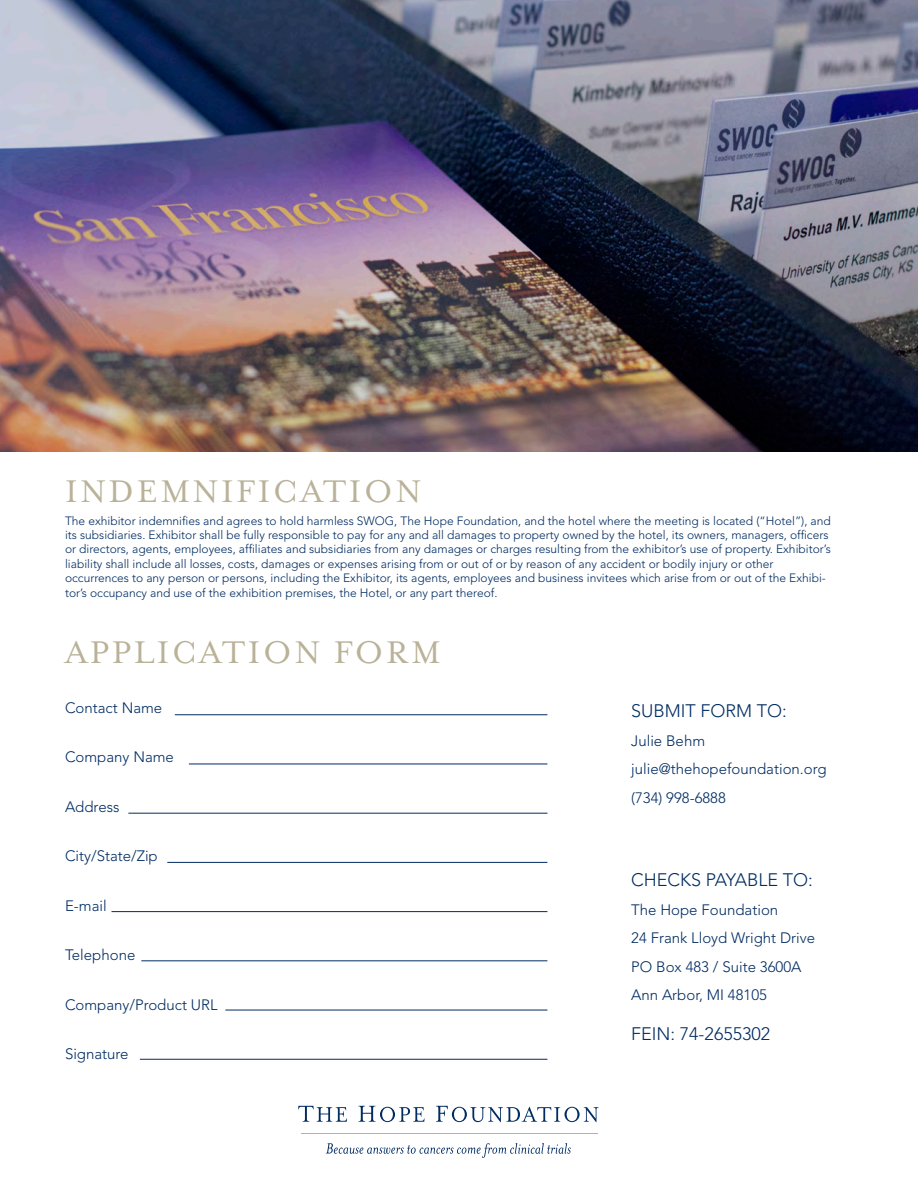
<style>
.page{position:relative;width:918px;height:1188px;background:#fff}
.page>*{position:absolute;margin:0;border:0;box-sizing:border-box;transform-origin:0 0}
.t1{font:36px "Mrs Eaves Petite Caps";letter-spacing:.07em;color:#b9b298}
.t2{font:300 18px "Avenir";color:#002c62}
.t3{font:300 15px "Avenir";color:#002c62}
.t4{font:300 12px/14.4px "Avenir";color:#002c62}
</style>
<div class="page">
<img style="left:0;top:0;width:918px;height:451px">
<hr style="left:302px;top:1133px;width:296px;height:1px;background:#b9b298">
<svg style="left:298px;top:1106px;width:49px;height:16px"></svg>
<svg style="left:358px;top:1106px;width:67px;height:16px"></svg>
<svg style="left:436px;top:1106px;width:163px;height:16px"></svg>
<svg style="left:326px;top:1143px;width:245px;height:15px"></svg>
<hr style="left:175px;top:714px;width:372px;height:1px;background:#002c62">
<hr style="left:189px;top:764px;width:358px;height:1px;background:#002c62">
<hr style="left:128px;top:813px;width:419px;height:1px;background:#002c62">
<hr style="left:167px;top:862px;width:380px;height:1px;background:#002c62">
<hr style="left:111px;top:911px;width:436px;height:1px;background:#002c62">
<hr style="left:141px;top:960px;width:406px;height:1px;background:#002c62">
<hr style="left:225px;top:1010px;width:322px;height:1px;background:#002c62">
<hr style="left:140px;top:1059px;width:407px;height:1px;background:#002c62">
<p class="t1" style="left:65px;top:473px;width:358px">INDEMNIFICATION</p>
<p class="t4" style="left:65px;top:513px;width:767px">The exhibitor indemnifies and agrees to hold harmless SWOG, The Hope Foundation, and the hotel where the meeting is located (“Hotel”), and its subsidiaries. Exhibitor shall be fully responsible to pay for any and all damages to property owned by the hotel, its owners, managers, officers or directors, agents, employees, affiliates and subsidiaries from any damages or charges resulting from the exhibitor’s use of property. Exhibitor’s liability shall include all losses, costs, damages or expenses arising from or out of or by reason of any accident or bodily injury or other</p>
<p class="t4" style="left:65px;top:571px;width:762px">occurrences to any person or persons, including the Exhibitor, its agents, employees and business invitees which arise from or out of the Exhibi&shy;tor’s occupancy and use of the exhibition premises, the Hotel, or any part thereof.</p>
<p class="t1" style="left:65px;top:634px;width:377px">APPLICATION FORM</p>
<p class="t3" style="left:65px;top:699px;width:99px">Contact Name</p>
<p class="t3" style="left:65px;top:748px;width:110px">Company Name</p>
<p class="t3" style="left:65px;top:798px;width:56px">Address</p>
<p class="t3" style="left:65px;top:847px;width:94px">City/State/Zip</p>
<p class="t3" style="left:65px;top:897px;width:43px">E-mail</p>
<p class="t3" style="left:65px;top:946px;width:72px">Telephone</p>
<p class="t3" style="left:65px;top:996px;width:154px">Company/Product URL</p>
<p class="t3" style="left:65px;top:1045px;width:65px">Signature</p>
<p class="t2" style="left:631px;top:701px;width:157px">SUBMIT FORM TO:</p>
<p class="t3" style="left:631px;top:732px;width:75px">Julie Behm</p>
<p class="t3" style="left:631px;top:760px;width:197px">julie@thehopefoundation.org</p>
<p class="t3" style="left:631px;top:789px;width:96px">(734) 998-6888</p>
<p class="t2" style="left:631px;top:869px;width:183px">CHECKS PAYABLE TO:</p>
<p class="t3" style="left:631px;top:901px;width:149px">The Hope Foundation</p>
<p class="t3" style="left:631px;top:929px;width:185px">24 Frank Lloyd Wright Drive</p>
<p class="t3" style="left:631px;top:958px;width:172px">PO Box 483 / Suite 3600A</p>
<p class="t3" style="left:631px;top:986px;width:137px">Ann Arbor, MI 48105</p>
<p class="t2" style="left:631px;top:1023px;width:140px">FEIN: 74-2655302</p>
</div>
